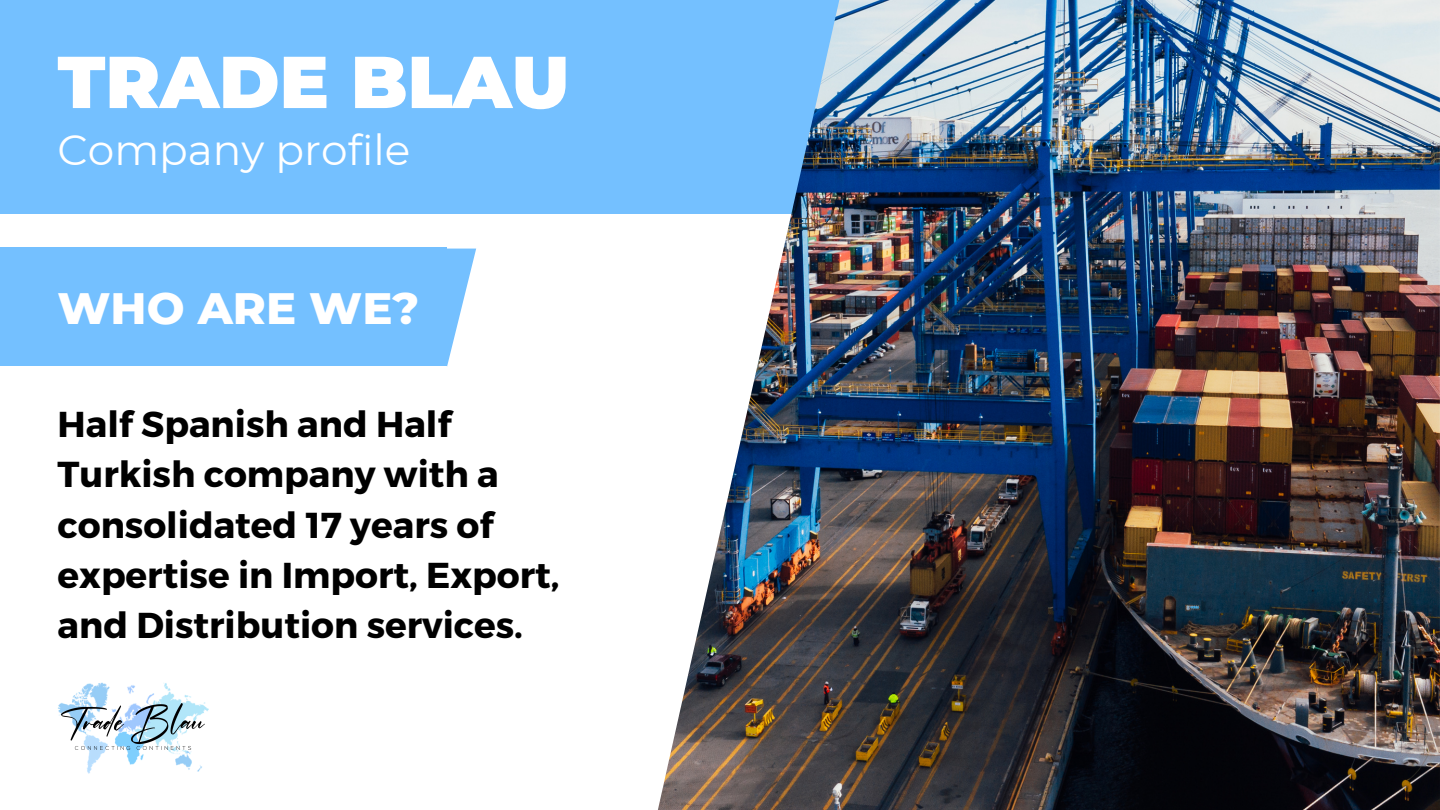
<style>
.page{position:relative;width:1440px;height:810px;background:#fff}
.page>*{position:absolute;margin:0;border:0;box-sizing:border-box;transform-origin:0 0}
.t1{font:900 73.3px "Montserrat";color:#fff}
.t2{font:800 44.8px "Montserrat";color:#fff}
.t3{font:42.3px "Montserrat";color:#fff}
.t4{font:700 36px/50.2px "Montserrat";color:#000}
</style>
<div class="page">
<div style="left:0;top:0;width:846px;height:214px;background:#74c0ff"></div>
<img style="left:658px;top:0;width:782px;height:810px">
<div style="left:0;top:248px;width:447px;height:118px;background:#74c0ff"></div>
<svg style="left:447px;top:249px;width:29px;height:118px"></svg>
<img style="left:58px;top:682px;width:150px;height:91px">
<img style="left:62px;top:703px;width:142px;height:47px">
<h1 class="t1" style="left:58px;top:37px;width:513px">TRADE BLAU</h1>
<p class="t3" style="left:58px;top:125px;width:354px">Company profi le</p>
<p class="t2" style="left:58px;top:281px;width:363px">WHO ARE WE?</p>
<p class="t4" style="left:58px;top:397px;width:503px">Half Spanish and Half<br>Turkish company with a consolidated 17 years of expertise in Import, Export, and Distribution services.</p>
</div>
